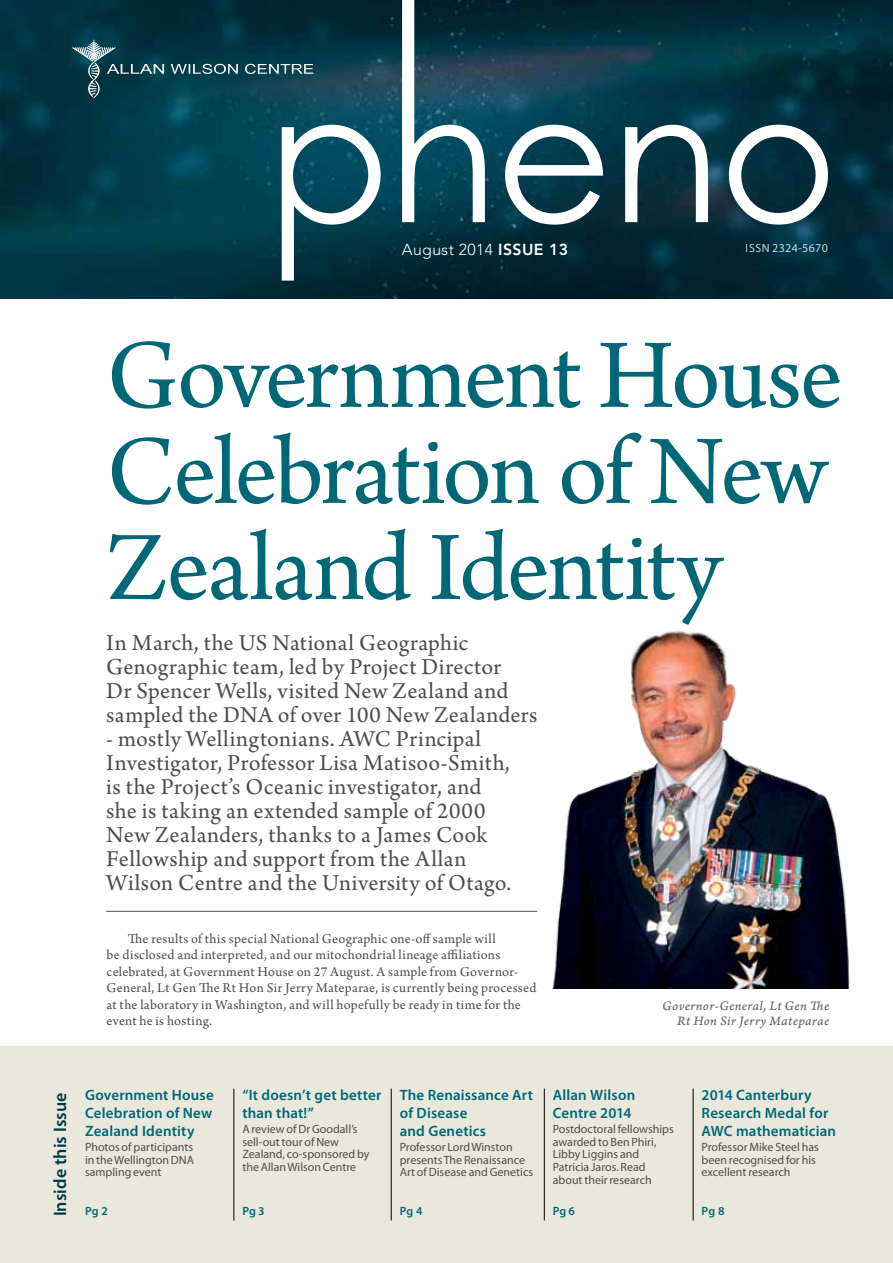
<style>
.page{position:relative;width:893px;height:1263px;background:#fff}
.page>*{position:absolute;margin:0;border:0;box-sizing:border-box;transform-origin:0 0}
.t1{font:103.5px/96px "Arno Pro";letter-spacing:-.025em;color:#006776}
.t2{font:24px/24px "Arno Pro";letter-spacing:.015em;color:#4d4d4f}
.t3{font:600 18px "Myriad Pro";color:#003846}
.t4{font:300 15.9px "Avenir";letter-spacing:.025em;color:#fff}
.t5{font:600 15px/18px "Myriad Pro";letter-spacing:.01em;color:#006776}
.t6{font:14.25px/16.5px "Arno Pro";letter-spacing:.015em;color:#4d4d4f}
.t7{font:13.5px/15px "Arno Pro Italic Caption";letter-spacing:.025em;color:#636466;text-align:right}
.t8{font:12px/12.8px "Myriad Pro";color:#4d4d4f}
.t9{font:600 12px "Myriad Pro";letter-spacing:.005em;color:#006776}
.t10{font:12px "Myriad Pro";letter-spacing:.03em;color:#fff}
.s1{font-weight:800}
</style>
<div class="page">
<img style="left:0;top:0;width:893px;height:299px">
<svg style="left:72px;top:40px;width:241px;height:58px;background:#164957"></svg>
<svg style="left:402px;top:0;width:83px;height:222px"></svg>
<svg style="left:282px;top:125px;width:99px;height:156px"></svg>
<svg style="left:505px;top:125px;width:98px;height:100px"></svg>
<svg style="left:729px;top:125px;width:99px;height:100px"></svg>
<svg style="left:625px;top:125px;width:83px;height:97px"></svg>
<div style="left:0;top:1046px;width:893px;height:217px;background:#eae8dc"></div>
<hr style="left:106px;top:911px;width:431px;height:1px;background:#4d4d4f">
<hr style="left:233px;top:1089px;width:1px;height:131px;background:#000">
<hr style="left:391px;top:1089px;width:1px;height:131px;background:#000">
<hr style="left:544px;top:1089px;width:1px;height:131px;background:#000">
<hr style="left:693px;top:1089px;width:1px;height:131px;background:#000">
<img style="left:537px;top:631px;width:313px;height:358px">
<p class="t4" style="left:402px;top:241px;width:168px">August 2014 <span class="s1">ISSUE 13</span></p>
<p class="t10" style="left:746px;top:241px;width:84px">ISSN 2324-5670</p>
<h1 class="t1" style="left:106px;top:333px;width:738px">Government House<br>Celebration of New<br>Zealand Identity</h1>
<p class="t2" style="left:106px;top:632px;width:433px">In March, the US National Geographic Genographic team, led by Project Director<br>Dr Spencer Wells, visited New Zealand and sampled the DNA of over 100 New Zealanders</p>
<p class="t2" style="left:106px;top:728px;width:407px">- mostly Wellingtonians. AWC Principal Investigator, Professor Lisa Matisoo-Smith, is the Project’s Oceanic investigator, and she is taking an extended sample of 2000<br>New Zealanders, thanks to a James Cook Fellowship and support from the Allan Wilson Centre and the University of Otago.</p>
<p class="t6" style="left:107px;top:931px;width:431px;text-indent:21px">The results of this special National Geographic one-off sample will<br>be disclosed and interpreted, and our mitochondrial lineage affiliations celebrated, at Government House on 27 August. A sample from Governor-General, Lt Gen The Rt Hon Sir Jerry Mateparae, is currently being processed at the laboratory in Washington, and will hopefully be ready in time for the event he is hosting.</p>
<p class="t7" style="left:662px;top:999px;width:168px">Governor-General, Lt Gen The<br>Rt Hon Sir Jerry Mateparae</p>
<p class="t5" style="left:242px;top:1085px;width:141px">“It doesn’t get better than that!”</p>
<p class="t8" style="left:242px;top:1122px;width:129px">A review of Dr Goodall’s sell-out tour of New<br>Zealand, co-sponsored by the Allan Wilson Centre</p>
<p class="t5" style="left:400px;top:1085px;width:135px">The Renaissance Art of Disease<br>and Genetics</p>
<p class="t8" style="left:400px;top:1140px;width:135px">Professor Lord Winston presents The Renaissance<br>Art of Disease and Genetics</p>
<p class="t5" style="left:553px;top:1085px;width:84px">Allan Wilson<br>Centre 2014</p>
<p class="t8" style="left:553px;top:1122px;width:123px">Postdoctoral fellowships awarded to Ben Phiri,<br>Libby Liggins and<br>Patricia Jaros. Read about their research</p>
<p class="t5" style="left:702px;top:1085px;width:136px">2014 Canterbury<br>Research Medal for<br>AWC mathematician</p>
<p class="t8" style="left:702px;top:1140px;width:119px">Professor Mike Steel has been recognised for his excellent research</p>
<p class="t3" style="left:49px;top:1216px;width:125px;rotate:-90deg">Inside this Issue</p>
<p class="t5" style="left:85px;top:1085px;width:130px;text-align:justify">Government House Celebration of New Zealand Identity</p>
<p class="t8" style="left:85px;top:1140px;width:110px;text-align:justify">Photos of participants in the Wellington DNA sampling event</p>
<p class="t9" style="left:85px;top:1203px;width:24px">Pg 2</p>
<p class="t9" style="left:242px;top:1203px;width:24px">Pg 3</p>
<p class="t9" style="left:400px;top:1203px;width:24px">Pg 4</p>
<p class="t9" style="left:553px;top:1203px;width:24px">Pg 6</p>
<p class="t9" style="left:702px;top:1203px;width:24px">Pg 8</p>
</div>
